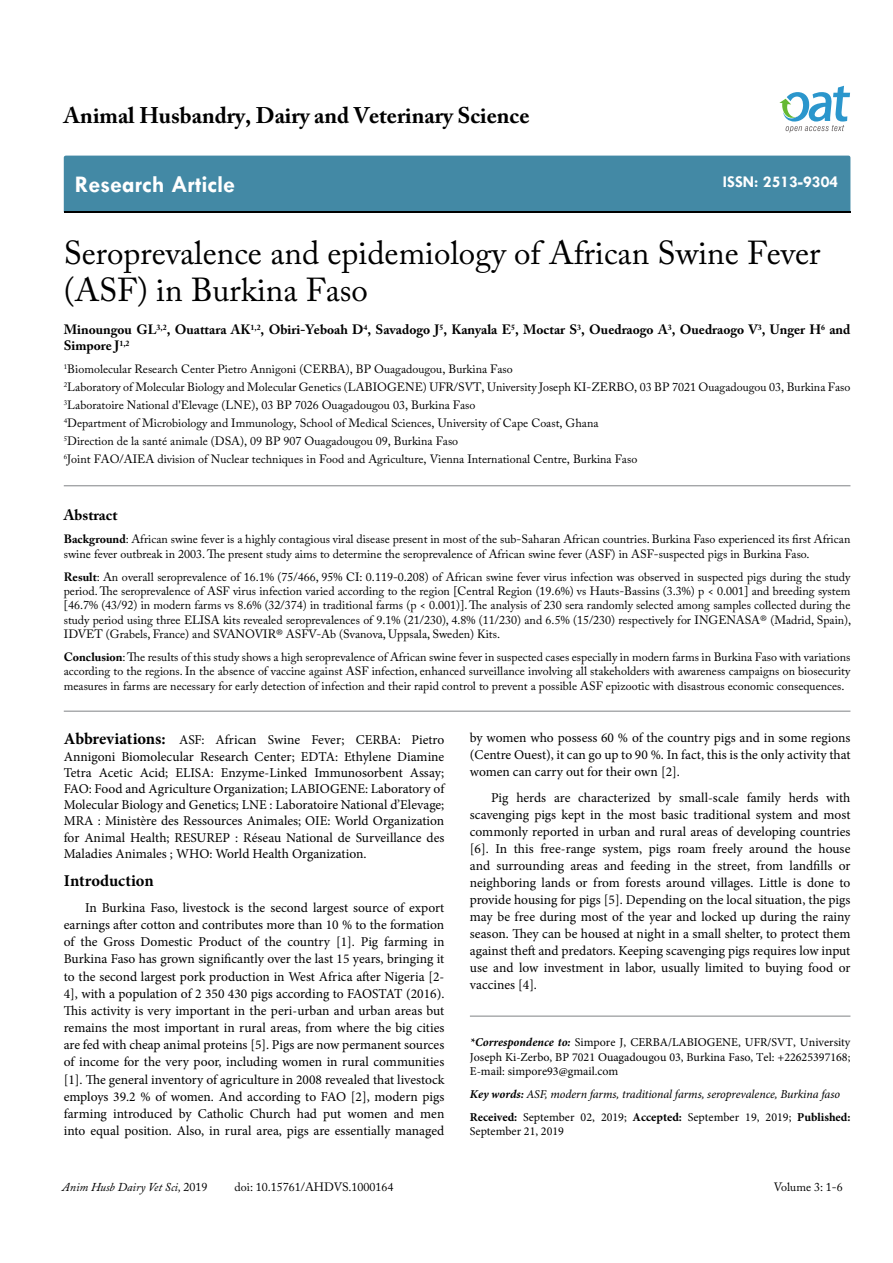
<style>
.page{position:relative;width:893px;height:1263px;background:#fff}
.page>*{position:absolute;margin:0;border:0;box-sizing:border-box;transform-origin:0 0}
.t1{font:33px/37.5px "Adobe Caslon Pro";color:#000}
.t2{font:700 24px "Tw Cen";color:#fff}
.t3{font:700 22.5px "Adobe Caslon Pro";color:#000}
.t4{font:700 16.5px "Tw Cen";color:#fff}
.t5{font:700 16.5px "Minion Pro";letter-spacing:-.005em;color:#000}
.t6{font:700 15px "Adobe Caslon Pro";color:#000}
.t7{font:13.5px/17.1px "Minion Pro";color:#000;text-align:justify}
.t8{font:700 13.5px/16.2px "Adobe Caslon Pro";color:#000}
.t9{font:12px/14.4px "Adobe Caslon Pro";color:#000}
.t10{font:12px/14.4px "Minion Pro";color:#000;text-align:justify}
.t11{font:italic 12px/23px "Minion Pro";letter-spacing:-.01em;color:#000}
.t12{font:italic 12px "Adobe Caslon Pro";color:#000}
.s1{font-weight:700}
.s2{font-weight:700;font-size:16.5px}
.s3{font-weight:700;font-style:italic}
.s4{font-weight:700;font-style:normal}
.s5{font-style:normal}
</style>
<div class="page">
<div style="left:64px;top:156px;width:786px;height:56px;background:#4389a5"></div>
<svg style="left:779px;top:86px;width:71px;height:47px"></svg>
<hr style="left:64px;top:485px;width:786px;height:1px;background:#808285">
<hr style="left:64px;top:711px;width:786px;height:1px;background:#808285">
<hr style="left:470px;top:1016px;width:380px;height:1px;background:#808285">
<h3 class="t3" style="left:64px;top:102px;width:467px">Animal Husbandry, Dairy and Veterinary Science</h3>
<h2 class="t2" style="left:75px;top:170px;width:162px">Research Article</h2>
<p class="t4" style="left:723px;top:172px;width:117px">ISSN: 2513-9304</p>
<h1 class="t1" style="left:64px;top:233px;width:758px">Seroprevalence and epidemiology of African Swine Fever (ASF) in Burkina Faso</h1>
<p class="t8" style="left:64px;top:321px;width:788px">Minoungou GL<sup>3,2</sup>, Ouattara AK<sup>1,2</sup>, Obiri-Yeboah D<sup>4</sup>, Savadogo J<sup>5</sup>, Kanyala E<sup>5</sup>, Moctar S<sup>3</sup>, Ouedraogo A<sup>3</sup>, Ouedraogo V<sup>3</sup>, Unger H<sup>6</sup> and<br>Simpore J<sup>1,2</sup></p>
<p class="t9" style="left:64px;top:359px;width:788px;line-height:18px"><sup>1</sup>Biomolecular Research Center Pietro Annigoni (CERBA), BP Ouagadougou, Burkina Faso<br><sup>2</sup>Laboratory of Molecular Biology and Molecular Genetics (LABIOGENE) UFR/SVT, University Joseph KI-ZERBO, 03 BP 7021 Ouagadougou 03, Burkina Faso <sup>3</sup>Laboratoire National d'Elevage (LNE), 03 BP 7026 Ouagadougou 03, Burkina Faso<br><sup>4</sup>Department of Microbiology and Immunology, School of Medical Sciences, University of Cape Coast, Ghana<br><sup>5</sup>Direction de la santé animale (DSA), 09 BP 907 Ouagadougou 09, Burkina Faso<br><sup>6</sup>Joint FAO/AIEA division of Nuclear techniques in Food and Agriculture, Vienna International Centre, Burkina Faso</p>
<p class="t6" style="left:64px;top:506px;width:55px">Abstract</p>
<p class="t9" style="left:64px;top:532px;width:788px"><span class="s1">Background</span>: African swine fever is a highly contagious viral disease present in most of the sub-Saharan African countries. Burkina Faso experienced its first African swine fever outbreak in 2003. The present study aims to determine the seroprevalence of African swine fever (ASF) in ASF-suspected pigs in Burkina Faso.</p>
<p class="t9" style="left:64px;top:569px;width:789px;text-align:justify"><span class="s1">Result</span>: An overall seroprevalence of 16.1% (75/466, 95% CI: 0.119-0.208) of African swine fever virus infection was observed in suspected pigs during the study period. The seroprevalence of ASF virus infection varied according to the region [Central Region (19.6%) vs Hauts-Bassins (3.3%) p &lt; 0.001] and breeding system [46.7% (43/92) in modern farms vs 8.6% (32/374) in traditional farms (p &lt; 0.001)]. The analysis of 230 sera randomly selected among samples collected during the study period using three ELISA kits revealed seroprevalences of 9.1% (21/230), 4.8% (11/230) and 6.5% (15/230) respectively for INGENASA® (Madrid, Spain), IDVET (Grabels, France) and SVANOVIR® ASFV-Ab (Svanova, Uppsala, Sweden) Kits.</p>
<p class="t9" style="left:64px;top:650px;width:788px;text-align:justify"><span class="s1">Conclusion</span>: The results of this study shows a high seroprevalence of African swine fever in suspected cases especially in modern farms in Burkina Faso with variations according to the regions. In the absence of vaccine against ASF infection, enhanced surveillance involving all stakeholders with awareness campaigns on biosecurity measures in farms are necessary for early detection of infection and their rapid control to prevent a possible ASF epizootic with disastrous economic consequences.</p>
<p class="t7" style="left:64px;top:732px;width:382px;line-height:16.2px"><span class="s2">Abbreviations:</span> ASF: African Swine Fever; CERBA: Pietro Annigoni Biomolecular Research Center; EDTA: Ethylene Diamine Tetra Acetic Acid; ELISA: Enzyme-Linked Immunosorbent Assay; FAO: Food and Agriculture Organization; LABIOGENE: Laboratory of Molecular Biology and Genetics; LNE : Laboratoire National d’Elevage; MRA : Ministère des Ressources Animales; OIE: World Organization for Animal Health; RESUREP : Réseau National de Surveillance des Maladies Animales ; WHO: World Health Organization.</p>
<p class="t5" style="left:64px;top:869px;width:91px">Introduction</p>
<p class="t7" style="left:64px;top:899px;width:382px;text-indent:21px">In Burkina Faso, livestock is the second largest source of export earnings after cotton and contributes more than 10 % to the formation of the Gross Domestic Product of the country [1]. Pig farming in Burkina Faso has grown significantly over the last 15 years, bringing it to the second largest pork production in West Africa after Nigeria [2- 4], with a population of 2 350 430 pigs according to FAOSTAT (2016).<br>This activity is very important in the peri-urban and urban areas but remains the most important in rural areas, from where the big cities are fed with cheap animal proteins [5]. Pigs are now permanent sources of income for the very poor, including women in rural communities [1]. The general inventory of agriculture in 2008 revealed that livestock employs 39.2 % of women. And according to FAO [2], modern pigs farming introduced by Catholic Church had put women and men into equal position. Also, in rural area, pigs are essentially managed</p>
<p class="t7" style="left:470px;top:729px;width:382px">by women who possess 60 % of the country pigs and in some regions (Centre Ouest), it can go up to 90 %. In fact, this is the only activity that women can carry out for their own [2].</p>
<p class="t7" style="left:470px;top:789px;width:382px;text-indent:21px">Pig herds are characterized by small-scale family herds with scavenging pigs kept in the most basic traditional system and most commonly reported in urban and rural areas of developing countries [6]. In this free-range system, pigs roam freely around the house and surrounding areas and feeding in the street, from landfills or neighboring lands or from forests around villages. Little is done to provide housing for pigs [5]. Depending on the local situation, the pigs may be free during most of the year and locked up during the rainy season. They can be housed at night in a small shelter, to protect them against theft and predators. Keeping scavenging pigs requires low input use and low investment in labor, usually limited to buying food or vaccines [4].</p>
<p class="t10" style="left:470px;top:1035px;width:382px"><span class="s3">*Correspondence to:</span> Simpore J, CERBA/LABIOGENE, UFR/SVT, University Joseph Ki-Zerbo, BP 7021 Ouagadougou 03, Burkina Faso, Tel: +22625397168; E-mail: simpore93@gmail.com</p>
<p class="t11" style="left:470px;top:1082px;width:382px"><span class="s1">Key words:</span> ASF, modern farms, traditional farms, seroprevalence, Burkina faso<br><span class="s4">Received:</span> <span class="s5">September 02, 2019;</span> <span class="s4">Accepted:</span> <span class="s5">September 19, 2019;</span> <span class="s4">Published:</span></p>
<p class="t10" style="left:470px;top:1124px;width:96px">September 21, 2019</p>
<p class="t12" style="left:62px;top:1180px;width:147px">Anim Husb Dairy Vet Sci, <span class="s5">2019</span></p>
<p class="t9" style="left:235px;top:1180px;width:160px">doi: 10.15761/AHDVS.1000164</p>
<p class="t9" style="left:774px;top:1180px;width:71px">Volume 3: 1-6</p>
</div>
